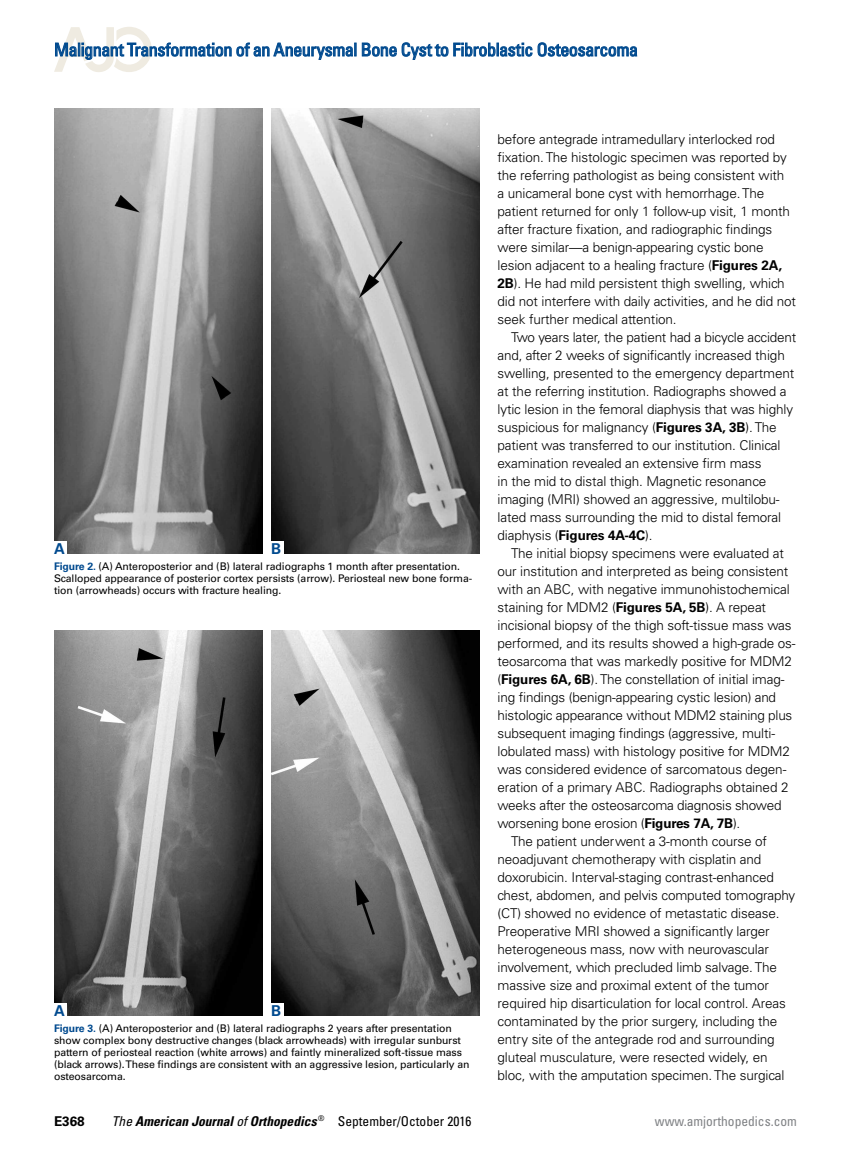
<style>
.page{position:relative;width:851px;height:1161px;background:#fff}
.page>*{position:absolute;margin:0;border:0;box-sizing:border-box;transform-origin:0 0}
.t1{font:condensed 18px "Univers LT Std";letter-spacing:-.02em;color:#004a8f}
.t2{font:700 15px "Univers LT Std";color:#004a8f}
.t3{font:300 13.5px/18px "Univers LT Std";letter-spacing:-.01em;color:#000}
.t4{font:italic 700 condensed 13.5px "Univers LT Std";color:#000}
.t5{font:condensed 13.5px "Univers LT Std";color:#808285}
.t6{font:700 13.5px "Univers LT Std";color:#000}
.t7{font:10.5px/12px "Univers LT Std";letter-spacing:-.01em;color:#000}
.s1{font-weight:700;color:#004a8f}
.s2{font-weight:700}
.s3{font-weight:400}
.s4{font-weight:400;font-style:normal}
</style>
<div class="page">
<svg style="left:54px;top:27px;width:302px;height:45px"></svg>
<svg style="left:362px;top:42px;width:275px;height:18px"></svg>
<img style="left:54px;top:108px;width:208px;height:446px">
<img style="left:271px;top:108px;width:208px;height:446px">
<div style="left:54px;top:541px;width:13px;height:13px;background:#fff"></div>
<div style="left:271px;top:541px;width:13px;height:13px;background:#fff"></div>
<img style="left:54px;top:630px;width:208px;height:386px">
<img style="left:271px;top:630px;width:208px;height:386px">
<div style="left:54px;top:1003px;width:13px;height:13px;background:#fff"></div>
<div style="left:271px;top:1003px;width:13px;height:13px;background:#fff"></div>
<h1 class="t1" style="left:54px;top:38px;width:585px">Malignant Transformation of an Aneurysmal Bone Cyst to Fibroblastic Osteosarcoma</h1>
<p class="t2" style="left:54px;top:539px;width:12px">A</p>
<p class="t2" style="left:271px;top:539px;width:12px">B</p>
<p class="t7" style="left:54px;top:560px;width:419px"><span class="s1">Figure 2.</span> (A) Anteroposterior and (B) lateral radiographs 1 month after presentation.<br>Scalloped appearance of posterior cortex persists (arrow). Periosteal new bone forma&shy;tion (arrowheads) occurs with fracture healing.</p>
<p class="t2" style="left:54px;top:1001px;width:12px">A</p>
<p class="t2" style="left:271px;top:1001px;width:12px">B</p>
<p class="t7" style="left:54px;top:1022px;width:417px"><span class="s1">Figure 3.</span> (A) Anteroposterior and (B) lateral radiographs 2 years after presentation show complex bony destructive changes (black arrowheads) with irregular sunburst pattern of periosteal reaction (white arrows) and faintly mineralized soft-tissue mass (black arrows). These findings are consistent with an aggressive lesion, particularly an osteosarcoma.</p>
<p class="t3" style="left:497px;top:130px;width:300px">before antegrade intramedullary interlocked rod fixation. The histologic specimen was reported by the referring pathologist as being consistent with<br>a unicameral bone cyst with hemorrhage. The patient returned for only 1 follow-up visit, 1 month after fracture fixation, and radiographic findings were similar—a benign-appearing cystic bone lesion adjacent to a healing fracture (<span class="s2">Figures 2A, 2B</span>). He had mild persistent thigh swelling, which did not interfere with daily activities, and he did not seek further medical attention.</p>
<p class="t3" style="left:497px;top:328px;width:300px;text-indent:14px">Two years later, the patient had a bicycle accident and, after 2 weeks of significantly increased thigh swelling, presented to the emergency department at the referring institution. Radiographs showed a lytic lesion in the femoral diaphysis that was highly suspicious for malignancy (<span class="s2">Figures 3A, 3B</span>). The patient was transferred to our institution. Clinical examination revealed an extensive firm mass<br>in the mid to distal thigh. Magnetic resonance imaging (MRI) showed an aggressive, multilobu&shy;lated mass surrounding the mid to distal femoral diaphysis (<span class="s2">Figures 4A-4C</span>).</p>
<p class="t3" style="left:511px;top:544px;width:274px">The initial biopsy specimens were evaluated at</p>
<p class="t3" style="left:497px;top:562px;width:292px">our institution and interpreted as being consistent</p>
<p class="t3" style="left:497px;top:580px;width:293px">with an ABC, with negative immunohistochemical</p>
<p class="t3" style="left:497px;top:598px;width:270px">staining for MDM2 (<span class="s2">Figures 5A, 5B</span>). A repeat</p>
<p class="t3" style="left:497px;top:616px;width:295px">incisional biopsy of the thigh soft-tissue mass was</p>
<p class="t3" style="left:497px;top:634px;width:299px">performed, and its results showed a high-grade os-</p>
<p class="t3" style="left:497px;top:652px;width:296px">teosarcoma that was markedly positive for MDM2</p>
<p class="t3" style="left:497px;top:670px;width:288px">(<span class="s2">Figures 6A, 6B</span>). The constellation of initial imag-</p>
<p class="t3" style="left:497px;top:688px;width:280px">ing findings (benign-appearing cystic lesion) and</p>
<p class="t3" style="left:497px;top:706px;width:296px">histologic appearance without MDM2 staining plus</p>
<p class="t3" style="left:497px;top:724px;width:279px">subsequent imaging findings (aggressive, multi-</p>
<p class="t3" style="left:497px;top:742px;width:294px">lobulated mass) with histology positive for MDM2</p>
<p class="t3" style="left:497px;top:760px;width:290px">was considered evidence of sarcomatous degen-</p>
<p class="t3" style="left:497px;top:778px;width:292px">eration of a primary ABC. Radiographs obtained 2</p>
<p class="t3" style="left:497px;top:796px;width:285px">weeks after the osteosarcoma diagnosis showed</p>
<p class="t3" style="left:497px;top:814px;width:244px">worsening bone erosion (<span class="s2">Figures 7A, 7B</span>).</p>
<p class="t3" style="left:511px;top:832px;width:257px">The patient underwent a 3-month course of</p>
<p class="t3" style="left:497px;top:850px;width:265px">neoadjuvant chemotherapy with cisplatin and</p>
<p class="t3" style="left:497px;top:868px;width:278px">doxorubicin. Interval-staging contrast-enhanced</p>
<p class="t3" style="left:497px;top:886px;width:299px">chest, abdomen, and pelvis computed tomography</p>
<p class="t3" style="left:497px;top:904px;width:283px">(CT) showed no evidence of metastatic disease.</p>
<p class="t3" style="left:497px;top:922px;width:274px">Preoperative MRI showed a significantly larger</p>
<p class="t3" style="left:497px;top:940px;width:273px">heterogeneous mass, now with neurovascular</p>
<p class="t3" style="left:497px;top:958px;width:281px">involvement, which precluded limb salvage. The</p>
<p class="t3" style="left:497px;top:976px;width:273px">massive size and proximal extent of the tumor</p>
<p class="t3" style="left:497px;top:994px;width:290px">required hip disarticulation for local control. Areas</p>
<p class="t3" style="left:497px;top:1012px;width:281px">contaminated by the prior surgery, including the</p>
<p class="t3" style="left:497px;top:1030px;width:279px">entry site of the antegrade rod and surrounding</p>
<p class="t3" style="left:497px;top:1048px;width:272px">gluteal musculature, were resected widely, en</p>
<p class="t3" style="left:497px;top:1066px;width:288px">bloc, with the amputation specimen. The surgical</p>
<p class="t6" style="left:54px;top:1113px;width:32px">E368</p>
<p class="t4" style="left:112px;top:1113px;width:361px"><span class="s3">The</span> American Journal <span class="s3">of</span> Orthopedics <sup>®</sup> <span class="s4">September/October 2016</span></p>
<p class="t5" style="left:655px;top:1112px;width:143px">www.amjorthopedics.com</p>
</div>
